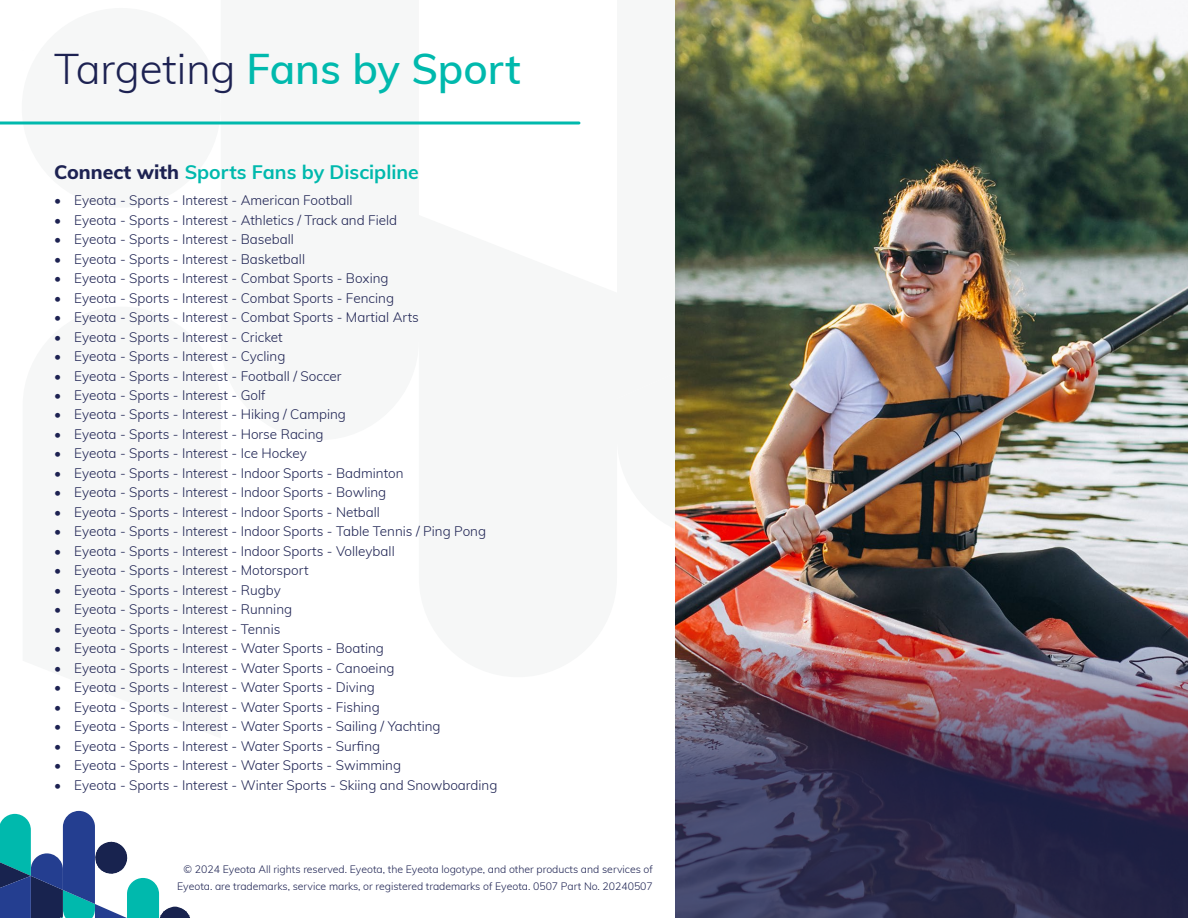
<style>
.page{position:relative;width:1188px;height:918px;background:#fff}
.page>*{position:absolute;margin:0;border:0;box-sizing:border-box;transform-origin:0 0}
.t1{font:600 42px "Muli";color:#00b9ad}
.t2{font:700 19.5px "Muli";color:#00b9ad}
.t3{font:300 13.5px "Muli";color:#1d2252}
.t4{font:300 10.5px/16.5px "Muli";color:#1d2252;text-align:right}
.s1{font-weight:300;color:#1d2252}
.s2{font-weight:800;color:#1d2252}
</style>
<div class="page">
<svg style="left:221px;top:121px;width:198px;height:4px"></svg>
<div style="left:22px;top:8px;width:199px;height:200px;background:#f6f7f7;border-radius:50%"></div>
<svg style="left:0;top:811px;width:190px;height:107px"></svg>
<img style="left:675px;top:0;width:513px;height:607px">
<img style="left:675px;top:607px;width:513px;height:311px">
<hr style="left:0;top:122px;width:579px;height:2px;background:#00b9ad">
<h1 class="t1" style="left:54px;top:38px;width:468px"><span class="s1">Targeting</span> Fans by Sport</h1>
<h2 class="t2" style="left:54px;top:158px;width:366px"><span class="s2">Connect with</span> Sports Fans by Discipline</h2>
<p class="t3" style="left:54px;top:190px;width:300px">• Eyeota - Sports - Interest - American Football</p>
<p class="t3" style="left:54px;top:210px;width:345px">• Eyeota - Sports - Interest - Athletics / Track and Field</p>
<p class="t3" style="left:54px;top:229px;width:241px">• Eyeota - Sports - Interest - Baseball</p>
<p class="t3" style="left:54px;top:249px;width:253px">• Eyeota - Sports - Interest - Basketball</p>
<p class="t3" style="left:54px;top:268px;width:336px">• Eyeota - Sports - Interest - Combat Sports - Boxing</p>
<p class="t3" style="left:54px;top:288px;width:342px">• Eyeota - Sports - Interest - Combat Sports - Fencing</p>
<p class="t3" style="left:54px;top:307px;width:366px">• Eyeota - Sports - Interest - Combat Sports - Martial Arts</p>
<p class="t3" style="left:54px;top:327px;width:230px">• Eyeota - Sports - Interest - Cricket</p>
<p class="t3" style="left:54px;top:346px;width:233px">• Eyeota - Sports - Interest - Cycling</p>
<p class="t3" style="left:54px;top:366px;width:289px">• Eyeota - Sports - Interest - Football / Soccer</p>
<p class="t3" style="left:54px;top:385px;width:213px">• Eyeota - Sports - Interest - Golf</p>
<p class="t3" style="left:54px;top:405px;width:294px">• Eyeota - Sports - Interest - Hiking / Camping</p>
<p class="t3" style="left:54px;top:424px;width:271px">• Eyeota - Sports - Interest - Horse Racing</p>
<p class="t3" style="left:54px;top:444px;width:254px">• Eyeota - Sports - Interest - Ice Hockey</p>
<p class="t3" style="left:54px;top:463px;width:351px">• Eyeota - Sports - Interest - Indoor Sports - Badminton</p>
<p class="t3" style="left:54px;top:483px;width:334px">• Eyeota - Sports - Interest - Indoor Sports - Bowling</p>
<p class="t3" style="left:54px;top:502px;width:328px">• Eyeota - Sports - Interest - Indoor Sports - Netball</p>
<p class="t3" style="left:54px;top:522px;width:434px">• Eyeota - Sports - Interest - Indoor Sports - Table Tennis / Ping Pong</p>
<p class="t3" style="left:54px;top:541px;width:342px">• Eyeota - Sports - Interest - Indoor Sports - Volleyball</p>
<p class="t3" style="left:54px;top:561px;width:256px">• Eyeota - Sports - Interest - Motorsport</p>
<p class="t3" style="left:54px;top:580px;width:228px">• Eyeota - Sports - Interest - Rugby</p>
<p class="t3" style="left:54px;top:600px;width:240px">• Eyeota - Sports - Interest - Running</p>
<p class="t3" style="left:54px;top:619px;width:228px">• Eyeota - Sports - Interest - Tennis</p>
<p class="t3" style="left:54px;top:639px;width:331px">• Eyeota - Sports - Interest - Water Sports - Boating</p>
<p class="t3" style="left:54px;top:658px;width:342px">• Eyeota - Sports - Interest - Water Sports - Canoeing</p>
<p class="t3" style="left:54px;top:678px;width:322px">• Eyeota - Sports - Interest - Water Sports - Diving</p>
<p class="t3" style="left:54px;top:697px;width:327px">• Eyeota - Sports - Interest - Water Sports - Fishing</p>
<p class="t3" style="left:54px;top:717px;width:388px">• Eyeota - Sports - Interest - Water Sports - Sailing / Yachting</p>
<p class="t3" style="left:54px;top:736px;width:328px">• Eyeota - Sports - Interest - Water Sports - Surfing</p>
<p class="t3" style="left:54px;top:756px;width:349px">• Eyeota - Sports - Interest - Water Sports - Swimming</p>
<p class="t3" style="left:54px;top:775px;width:445px">• Eyeota - Sports - Interest - Winter Sports - Skiing and Snowboarding</p>
<p class="t4" style="left:177px;top:861px;width:477px">© 2024 Eyeota All rights reserved. Eyeota, the Eyeota logotype, and other products and services of<br>Eyeota. are trademarks, service marks, or registered trademarks of Eyeota. 0507 Part No. 20240507</p>
</div>
